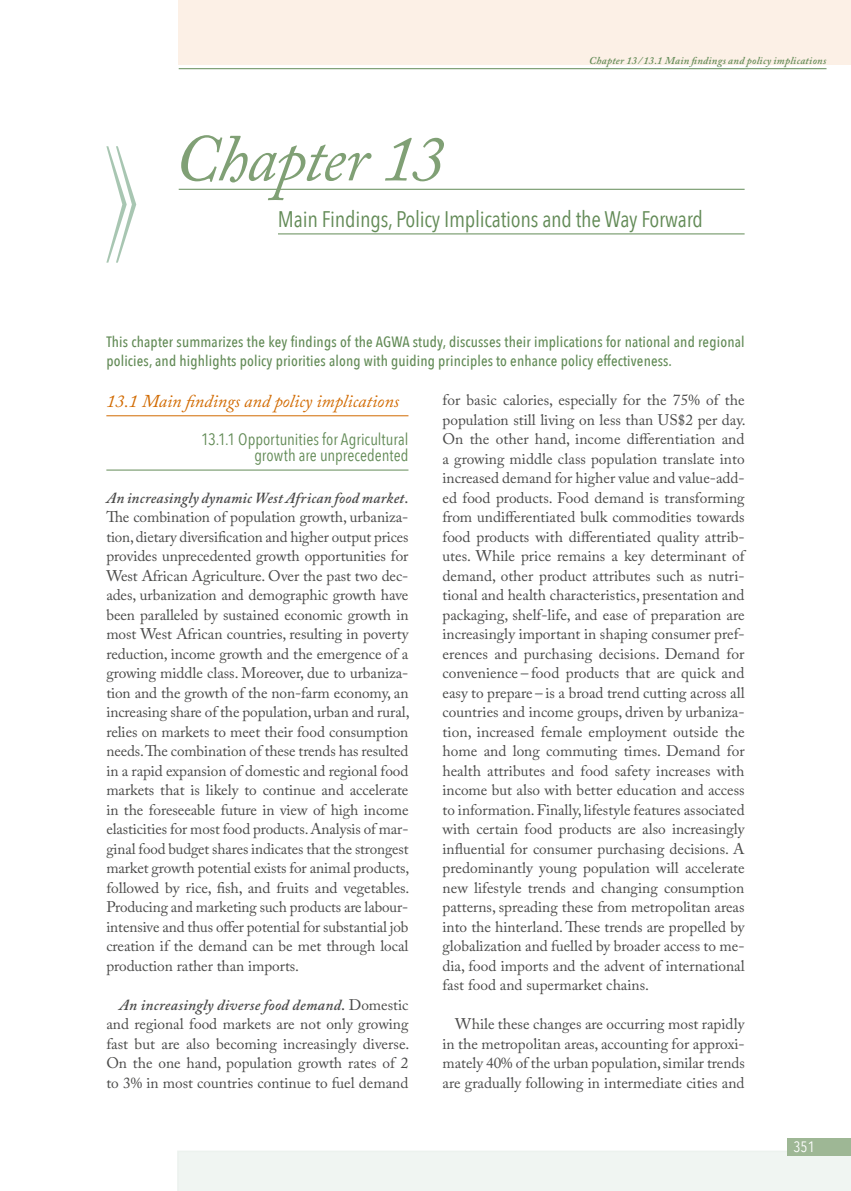
<style>
.page{position:relative;width:851px;height:1191px;background:#fff}
.page>*{position:absolute;margin:0;border:0;box-sizing:border-box;transform-origin:0 0}
.t1{font:italic 66px "Adobe Caslon Pro";letter-spacing:-.02em;color:#80a075}
.t2{font:22.5px "Avenir Next Condensed";letter-spacing:-.01em;color:#638b57}
.t3{font:italic 18px "Adobe Caslon Pro";color:#d16a00}
.t4{font:16.5px/16.5px "Avenir Next Condensed";color:#638b57;text-align:right}
.t5{font:15.3px/19.5px "Adobe Caslon Pro";color:#4a4a49;text-align:justify}
.t6{font:italic 600 15.3px "Adobe Caslon Pro";letter-spacing:.015em;color:#4a4a49}
.t7{font:500 15px/19.5px "Avenir Next Condensed";letter-spacing:.01em;color:#638b57}
.t8{font:15px "Avenir Next Condensed";color:#fff}
.t9{font:italic 600 10.5px "Adobe Caslon Pro";letter-spacing:.025em;color:#638b57}
.s1{font-weight:600;font-style:italic}
</style>
<div class="page">
<div style="left:177px;top:1151px;width:673px;height:40px;background:#f0f5f2"></div>
<div style="left:787px;top:1138px;width:63px;height:17px;background:#9eb795"></div>
<div style="left:179px;top:0;width:671px;height:65px;background:#fcf0e6"></div>
<hr style="left:179px;top:68px;width:647px;height:1px;background:#638b57">
<hr style="left:179px;top:189px;width:565px;height:1px;background:#638b57">
<hr style="left:106px;top:415px;width:302px;height:1px;background:#d16a00">
<hr style="left:106px;top:470px;width:302px;height:1px;background:#638b57">
<hr style="left:278px;top:233px;width:466px;height:1px;background:#638b57">
<svg style="left:106px;top:146px;width:30px;height:117px"></svg>
<h1 class="t1" style="left:174px;top:119px;width:272px">Chapter 13</h1>
<p class="t9" style="left:589px;top:54px;width:239px">Chapter 13 / 13.1 Main findings and policy implications</p>
<h2 class="t2" style="left:278px;top:206px;width:426px">Main Findings, Policy Implications and the Way Forward</h2>
<p class="t7" style="left:106px;top:331px;width:639px">This chapter summarizes the key findings of the AGWA study, discusses their implications for national and regional policies, and highlights policy priorities along with guiding principles to enhance policy effectiveness.</p>
<p class="t3" style="left:106px;top:390px;width:294px">13.1 Main findings and policy implications</p>
<p class="t4" style="left:201px;top:430px;width:209px">13.1.1 Opportunities for Agricultural growth are unprecedented</p>
<p class="t6" style="left:106px;top:488px;width:303px">An increasingly dynamic West African food market.</p>
<p class="t5" style="left:106px;top:507px;width:305px">The combination of population growth, urbaniza&shy;tion, dietary diversification and higher output prices provides unprecedented growth opportunities for West African Agriculture. Over the past two dec&shy;ades, urbanization and demographic growth have been paralleled by sustained economic growth in most West African countries, resulting in poverty reduction, income growth and the emergence of a growing middle class. Moreover, due to urbaniza&shy;tion and the growth of the non-farm economy, an increasing share of the population, urban and rural, relies on markets to meet their food consumption needs. The combination of these trends has resulted in a rapid expansion of domestic and regional food markets that is likely to continue and accelerate in the foreseeable future in view of high income elasticities for most food products. Analysis of mar&shy;ginal food budget shares indicates that the strongest market growth potential exists for animal products, followed by rice, fish, and fruits and vegetables.<br>Producing and marketing such products are labour&shy;intensive and thus offer potential for substantial job creation if the demand can be met through local production rather than imports.</p>
<p class="t5" style="left:106px;top:994px;width:304px;text-indent:13px"><span class="s1">An increasingly diverse food demand.</span> Domestic and regional food markets are not only growing fast but are also becoming increasingly diverse.<br>On the one hand, population growth rates of 2 to 3% in most countries continue to fuel demand</p>
<p class="t5" style="left:442px;top:390px;width:304px">for basic calories, especially for the 75% of the population still living on less than US$2 per day.<br>On the other hand, income differentiation and a growing middle class population translate into increased demand for higher value and value-add&shy;ed food products. Food demand is transforming from undifferentiated bulk commodities towards food products with differentiated quality attrib&shy;utes. While price remains a key determinant of demand, other product attributes such as nutri&shy;tional and health characteristics, presentation and packaging, shelf-life, and ease of preparation are increasingly important in shaping consumer pref&shy;erences and purchasing decisions. Demand for convenience – food products that are quick and easy to prepare – is a broad trend cutting across all countries and income groups, driven by urbaniza&shy;tion, increased female employment outside the home and long commuting times. Demand for health attributes and food safety increases with income but also with better education and access to information. Finally, lifestyle features associated with certain food products are also increasingly influential for consumer purchasing decisions. A predominantly young population will accelerate new lifestyle trends and changing consumption patterns, spreading these from metropolitan areas into the hinterland. These trends are propelled by globalization and fuelled by broader access to me&shy;dia, food imports and the advent of international fast food and supermarket chains.</p>
<p class="t5" style="left:442px;top:1014px;width:304px;text-indent:13px">While these changes are occurring most rapidly in the metropolitan areas, accounting for approxi&shy;mately 40% of the urban population, similar trends are gradually following in intermediate cities and</p>
<p class="t8" style="left:793px;top:1137px;width:23px">351</p>
</div>
